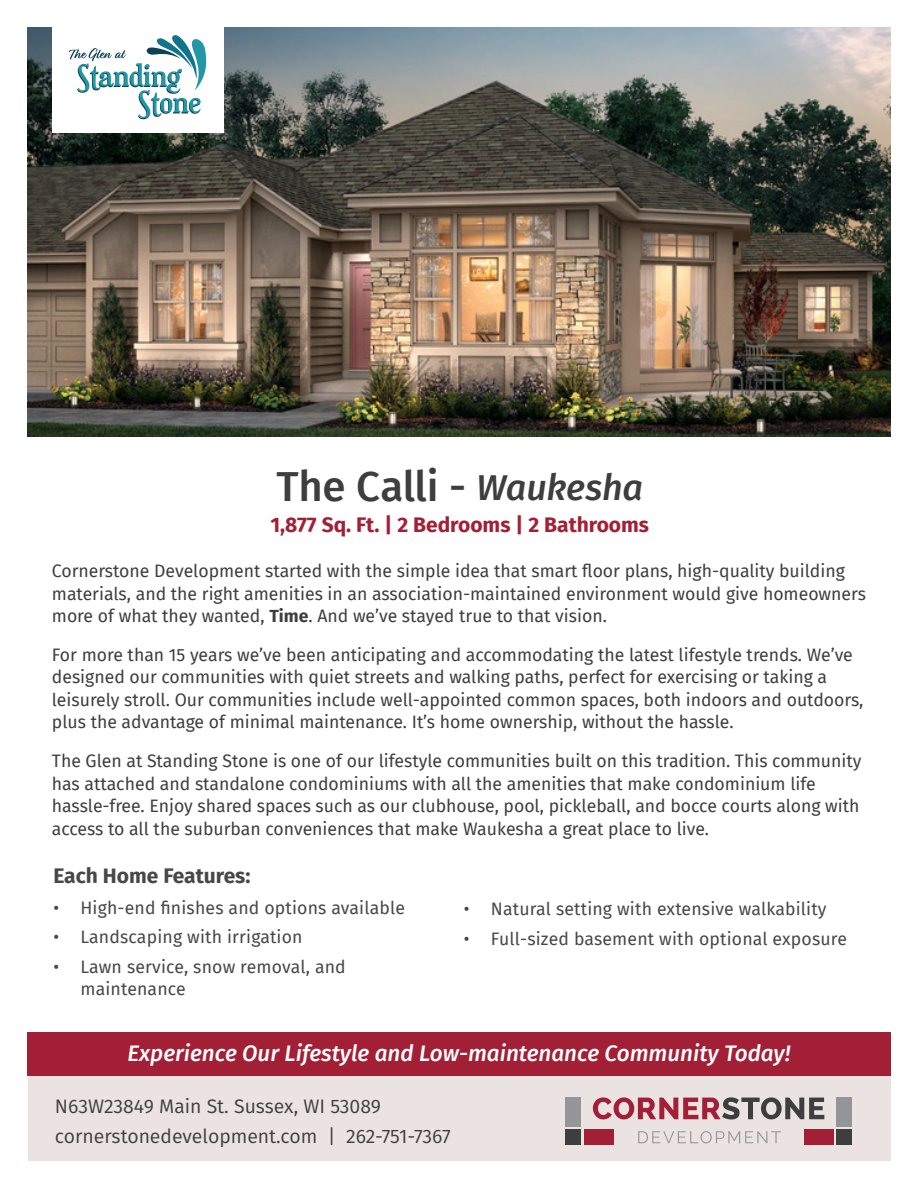
<style>
.page{position:relative;width:918px;height:1188px;background:#fff}
.page>*{position:absolute;margin:0;border:0;box-sizing:border-box;transform-origin:0 0}
.t1{font:500 42px "Fira Sans";letter-spacing:-.01em;color:#3e3e3f}
.t2{font:italic 500 22.5px "Fira Sans";color:#fff}
.t3{font:700 21px "Fira Sans";color:#a31f35}
.t4{font:700 21px "Fira Sans";color:#474747}
.t5{font:19.5px "Fira Sans";color:#3e3e3f}
.t6{font:17.7px/22.5px "Fira Sans";color:#3e3e3f}
.t7{font:17.7px/22.5px "Fira Sans";letter-spacing:.01em;color:#474747}
.s1{font-style:italic;font-size:36px}
.s2{font-weight:700}
</style>
<div class="page">
<img style="left:28px;top:27px;width:863px;height:409px">
<div style="left:28px;top:1076px;width:863px;height:85px;background:#ebe3e2"></div>
<div style="left:566px;top:1097px;width:15px;height:29px;background:#939598"></div>
<div style="left:584px;top:1129px;width:29px;height:15px;background:#a31f35"></div>
<div style="left:566px;top:1129px;width:15px;height:15px;background:#3e3e3f"></div>
<div style="left:836px;top:1097px;width:16px;height:29px;background:#939598"></div>
<div style="left:804px;top:1129px;width:29px;height:15px;background:#a31f35"></div>
<div style="left:836px;top:1129px;width:16px;height:15px;background:#3e3e3f"></div>
<svg style="left:593px;top:1097px;width:231px;height:23px"></svg>
<svg style="left:638px;top:1131px;width:143px;height:12px"></svg>
<div style="left:27px;top:1032px;width:864px;height:44px;background:#a31f35"></div>
<div style="left:52px;top:18px;width:172px;height:114px;background:#fff"></div>
<svg style="left:69px;top:35px;width:137px;height:84px"></svg>
<p class="t1" style="left:276px;top:453px;width:368px">The Calli - <span class="s1">Waukesha</span></p>
<p class="t3" style="left:270px;top:507px;width:380px">1,877 Sq. Ft. | 2 Bedrooms | 2 Bathrooms</p>
<p class="t6" style="left:52px;top:559px;width:816px">Cornerstone Development started with the simple idea that smart floor plans, high-quality building materials, and the right amenities in an association-maintained environment would give homeowners more of what they wanted, <span class="s2">Time</span>. And we’ve stayed true to that vision.</p>
<p class="t6" style="left:52px;top:643px;width:813px">For more than 15 years we’ve been anticipating and accommodating the latest lifestyle trends. We’ve designed our communities with quiet streets and walking paths, perfect for exercising or taking a leisurely stroll. Our communities include well-appointed common spaces, both indoors and outdoors, plus the advantage of minimal maintenance. It’s home ownership, without the hassle.</p>
<p class="t6" style="left:52px;top:749px;width:811px">The Glen at Standing Stone is one of our lifestyle communities built on this tradition. This community has attached and standalone condominiums with all the amenities that make condominium life hassle-free. Enjoy shared spaces such as our clubhouse, pool, pickleball, and bocce courts along with access to all the suburban conveniences that make Waukesha a great place to live.</p>
<p class="t4" style="left:53px;top:858px;width:199px">Each Home Features:</p>
<p class="t7" style="left:53px;top:896px;width:353px">• High-end finishes and options available</p>
<p class="t7" style="left:53px;top:925px;width:251px">• Landscaping with irrigation</p>
<p class="t7" style="left:80px;top:955px;width:267px;text-indent:-27px">• Lawn service, snow removal, and maintenance</p>
<p class="t7" style="left:464px;top:898px;width:364px">• Natural setting with extensive walkability</p>
<p class="t7" style="left:464px;top:927px;width:385px">• Full-sized basement with optional exposure</p>
<p class="t2" style="left:127px;top:1035px;width:664px">Experience Our Lifestyle and Low-maintenance Community Today!</p>
<p class="t5" style="left:55px;top:1092px;width:328px">N63W23849 Main St. Sussex, WI 53089</p>
<p class="t5" style="left:55px;top:1122px;width:397px">cornerstonedevelopment.com | 262-751-7367</p>
</div>
